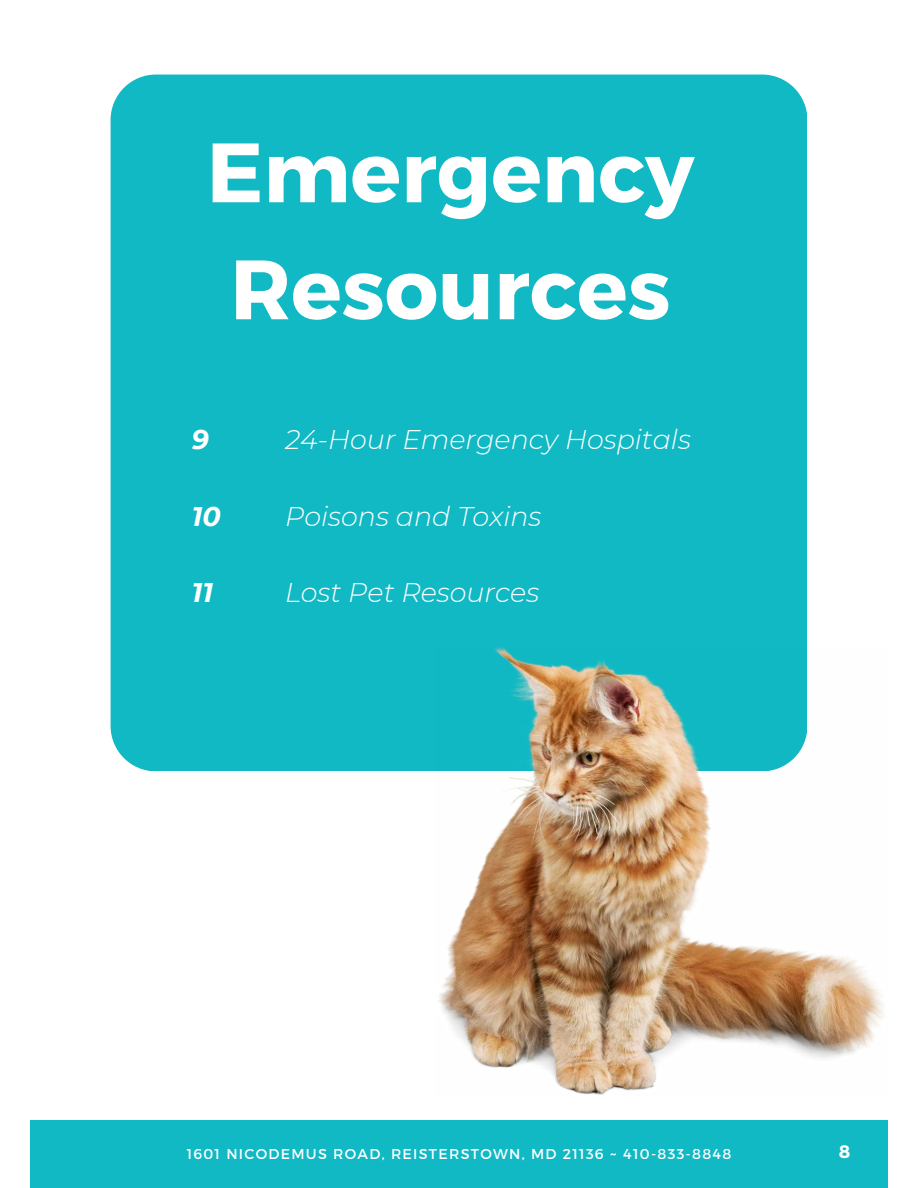
<style>
.page{position:relative;width:918px;height:1188px;background:#fff}
.page>*{position:absolute;margin:0;border:0;box-sizing:border-box;transform-origin:0 0}
.t1{font:700 84px/117px "Montserrat";color:#fff}
.t2{font:italic 300 27px "Montserrat";color:#fff}
.t3{font:italic 700 27px "Montserrat";color:#fff}
.t4{font:700 18px "Montserrat";color:#fff}
.t5{font:14.25px "Montserrat";letter-spacing:.09em;color:#fff}
</style>
<div class="page">
<div style="left:30px;top:1121px;width:858px;height:67px;background:#11b9c4"></div>
<div style="left:111px;top:75px;width:696px;height:696px;background:#11b9c4;border-radius:45px"></div>
<img style="left:438px;top:647px;width:446px;height:448px">
<h1 class="t1" style="left:207px;top:115px;width:489px">Emergency<br>Resources</h1>
<p class="t3" style="left:192px;top:420px;width:19px">9</p>
<p class="t2" style="left:285px;top:422px;width:407px">24-Hour Emergency Hospitals</p>
<p class="t3" style="left:192px;top:497px;width:30px">10</p>
<p class="t2" style="left:285px;top:498px;width:258px">Poisons and Toxins</p>
<p class="t3" style="left:192px;top:573px;width:23px">11</p>
<p class="t2" style="left:285px;top:575px;width:256px">Lost Pet Resources</p>
<p class="t5" style="left:187px;top:1146px;width:546px">1601 NICODEMUS ROAD, REISTERSTOWN, MD 21136 ~ 410-833-8848</p>
<p class="t4" style="left:839px;top:1140px;width:13px">8</p>
</div>
